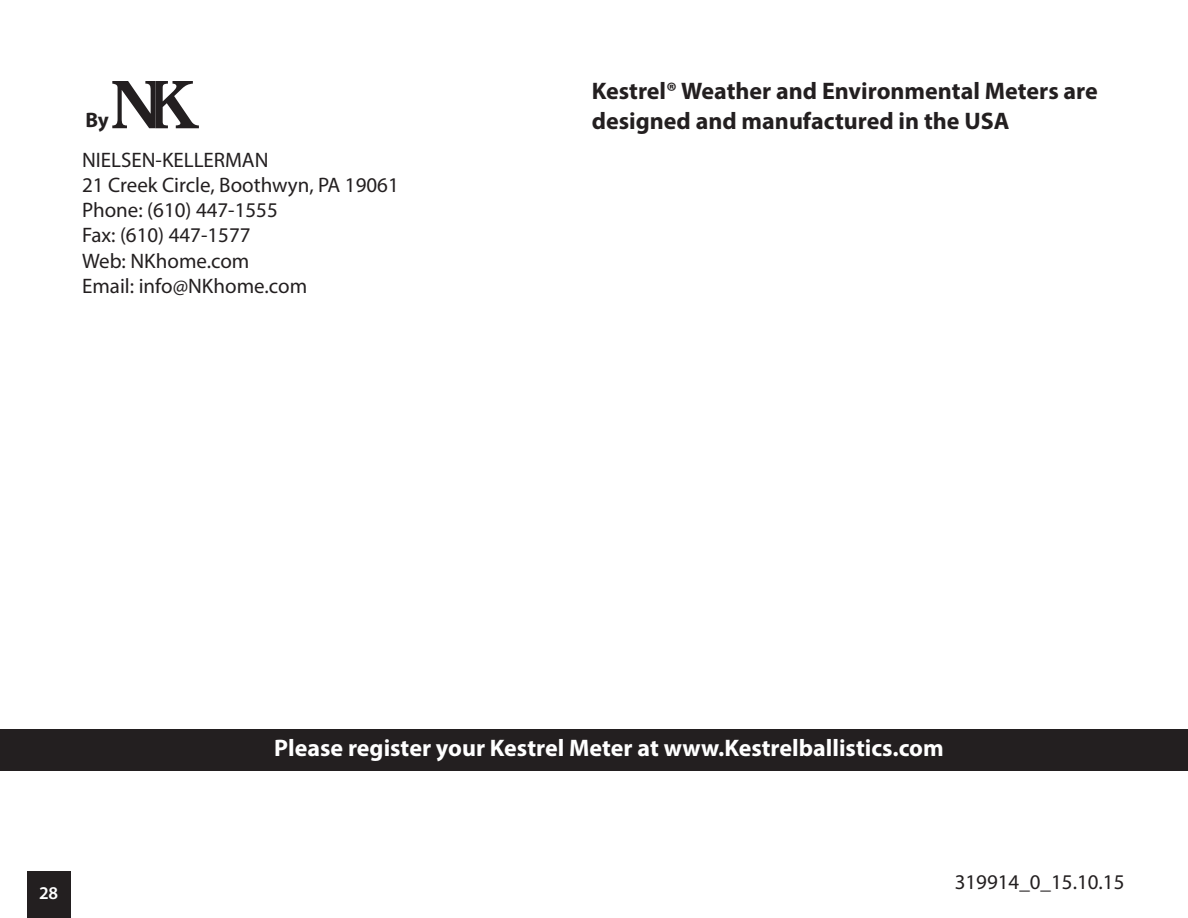
<style>
.page{position:relative;width:1188px;height:918px;background:#fff}
.page>*{position:absolute;margin:0;border:0;box-sizing:border-box;transform-origin:0 0}
.t1{font:700 24px/30px "Myriad Pro";color:#231f20}
.t2{font:700 24px "Myriad Pro";color:#fff}
.t3{font:21px/25.2px "Myriad Pro";color:#231f20}
.t4{font:700 21px "Myriad Pro";color:#231f20}
.t5{font:600 18px "Myriad Pro";color:#fff}
</style>
<div class="page">
<div style="left:27px;top:872px;width:43px;height:46px;background:#231f20"></div>
<svg style="left:112px;top:81px;width:87px;height:47px"></svg>
<div style="left:0;top:729px;width:1188px;height:41px;background:#231f20"></div>
<p class="t4" style="left:85px;top:106px;width:25px">By</p>
<p class="t3" style="left:82px;top:147px;width:318px">NIELSEN-KELLERMAN<br>21 Creek Circle, Boothwyn, PA 19061<br>Phone: (610) 447-1555<br>Fax: (610) 447-1577<br>Web: NKhome.com<br>Email: info@NKhome.com</p>
<p class="t1" style="left:592px;top:75px;width:508px">Kestrel® Weather and Environmental Meters are designed and manufactured in the USA</p>
<p class="t5" style="left:39px;top:881px;width:20px">28</p>
<p class="t2" style="left:274px;top:732px;width:671px">Please register your Kestrel Meter at www.Kestrelballistics.com</p>
<p class="t3" style="left:955px;top:869px;width:171px">319914_0_15.10.15</p>
</div>
